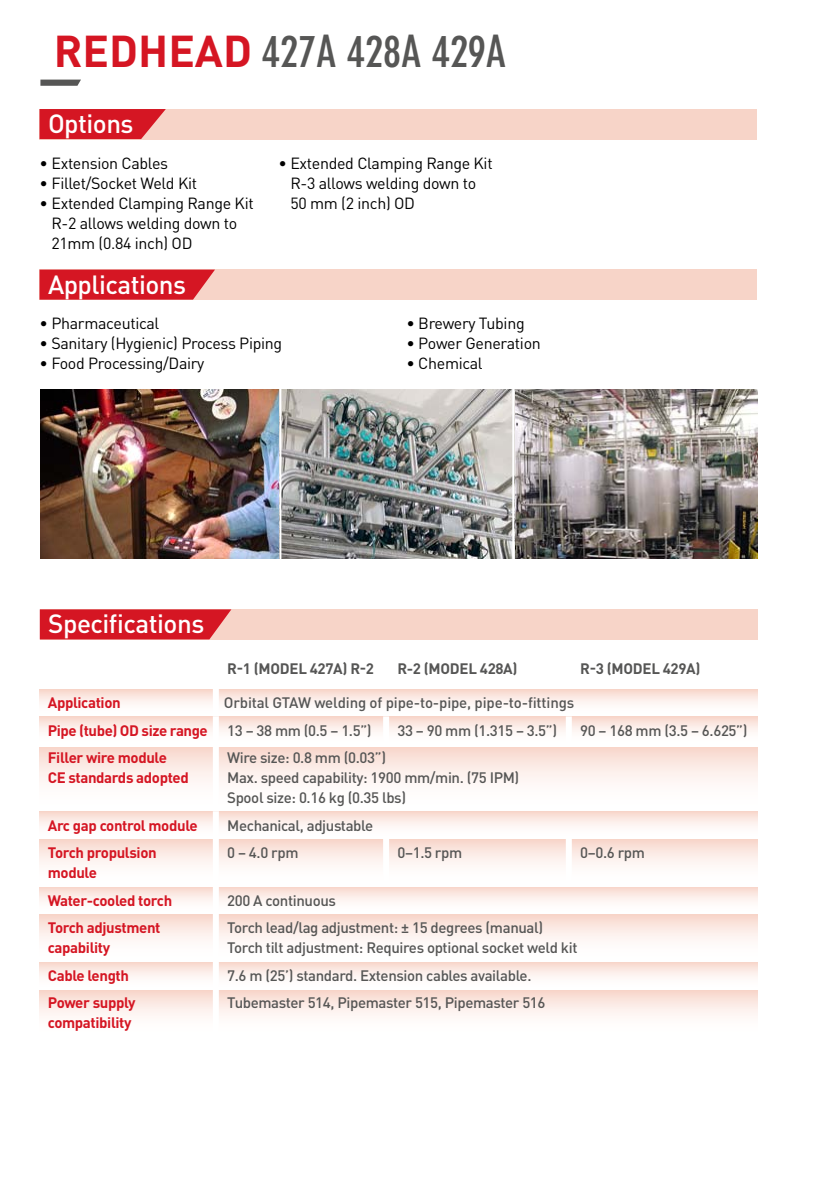
<style>
.page{position:relative;width:839px;height:1184px;background:#fff}
.page>*{position:absolute;margin:0;border:0;box-sizing:border-box;transform-origin:0 0}
.t1{font:700 condensed 44px "DIN Neuzeit Grotesk";color:#565655}
.t2{font:500 26px "DIN Pro";letter-spacing:-.02em;color:#fff}
.PLATTE_TEKST{font:16px/20px "DIN Pro";letter-spacing:-.02em;color:#000}
.t3{font:500 15px "DIN Pro";letter-spacing:-.025em;color:#565655}
.t4{font:700 15px/20px "DIN Pro";letter-spacing:-.025em;color:#d51623}
.t5{font:700 15px "DIN Pro";letter-spacing:-.015em;color:#565655}
.s1{font-family:"DIN Pro";font-stretch:normal;color:#d51623}
</style>
<div class="page">
<svg style="left:40px;top:80px;width:41px;height:6px"></svg>
<div style="left:40px;top:746px;width:717px;height:66px;background:linear-gradient(to bottom,#f9dcd2,#fff)"></div>
<div style="left:40px;top:811px;width:717px;height:28px;background:linear-gradient(to bottom,#f9ddd4,#fff)"></div>
<div style="left:40px;top:886px;width:717px;height:28px;background:linear-gradient(to bottom,#f8dcd2,#fff)"></div>
<svg style="left:40px;top:962px;width:717px;height:15px"></svg>
<div style="left:40px;top:839px;width:717px;height:47px;background:linear-gradient(to bottom,#f9dcd2,#fff)"></div>
<div style="left:40px;top:914px;width:717px;height:47px;background:linear-gradient(to bottom,#f9dbd1,#fff)"></div>
<div style="left:40px;top:990px;width:717px;height:47px;background:linear-gradient(to bottom,#f9dcd2,#fff)"></div>
<svg style="left:40px;top:689px;width:717px;height:15px"></svg>
<svg style="left:40px;top:716px;width:717px;height:16px"></svg>
<img style="left:514px;top:389px;width:243px;height:170px">
<div style="left:39px;top:269px;width:718px;height:30px;background:#f7d4c8"></div>
<svg style="left:39px;top:269px;width:176px;height:30px;background:#d72530"></svg>
<img style="left:40px;top:389px;width:471px;height:170px">
<div style="left:279px;top:385px;width:235px;height:177px;border:2px solid #fff"></div>
<div style="left:213px;top:688px;width:6px;height:28px;background:#fff"></div>
<div style="left:213px;top:716px;width:6px;height:27px;background:#fff"></div>
<div style="left:383px;top:716px;width:6px;height:27px;background:#fff"></div>
<div style="left:565px;top:716px;width:6px;height:27px;background:#fff"></div>
<div style="left:213px;top:743px;width:6px;height:68px;background:#fff"></div>
<div style="left:213px;top:811px;width:6px;height:27px;background:#fff"></div>
<div style="left:213px;top:838px;width:6px;height:48px;background:#fff"></div>
<div style="left:383px;top:838px;width:6px;height:48px;background:#fff"></div>
<div style="left:565px;top:838px;width:6px;height:48px;background:#fff"></div>
<div style="left:213px;top:886px;width:6px;height:27px;background:#fff"></div>
<div style="left:213px;top:913px;width:6px;height:48px;background:#fff"></div>
<div style="left:213px;top:961px;width:6px;height:27px;background:#fff"></div>
<div style="left:213px;top:988px;width:6px;height:48px;background:#fff"></div>
<div style="left:40px;top:609px;width:717px;height:30px;background:#f7d4c8"></div>
<svg style="left:40px;top:609px;width:191px;height:30px;background:#d7222d"></svg>
<div style="left:39px;top:109px;width:718px;height:30px;background:#f7d4c8"></div>
<svg style="left:39px;top:109px;width:127px;height:30px;background:#d82934"></svg>
<div style="left:31px;top:384px;width:735px;height:5px;background:#fff"></div>
<hr style="left:31px;top:559px;width:735px;height:4px;background:#fff">
<p class="t1" style="left:54px;top:26px;width:454px"><span class="s1">REDHEAD</span> 427A 428A 429A</p>
<p class="t2" style="left:48px;top:106px;width:87px">Options</p>
<p class="PLATTE_TEKST" style="left:39px;top:153px;width:130px">• Extension Cables</p>
<p class="PLATTE_TEKST" style="left:39px;top:173px;width:159px">• Fillet/Socket Weld Kit</p>
<p class="PLATTE_TEKST" style="left:51px;top:193px;width:204px;text-indent:-12px">• Extended Clamping Range Kit<br>R-2 allows welding down to<br>21mm (0.84 inch) OD</p>
<p class="t2" style="left:48px;top:266px;width:139px">Applications</p>
<p class="PLATTE_TEKST" style="left:290px;top:153px;width:204px;text-indent:-12px">• Extended Clamping Range Kit<br>R-3 allows welding down to<br>50 mm (2 inch) OD</p>
<p class="PLATTE_TEKST" style="left:40px;top:313px;width:121px">• Pharmaceutical</p>
<p class="PLATTE_TEKST" style="left:40px;top:333px;width:244px">• Sanitary (Hygienic) Process Piping</p>
<p class="PLATTE_TEKST" style="left:40px;top:353px;width:166px">• Food Processing/Dairy</p>
<p class="t2" style="left:48px;top:606px;width:157px">Specifications</p>
<p class="PLATTE_TEKST" style="left:406px;top:313px;width:120px">• Brewery Tubing</p>
<p class="PLATTE_TEKST" style="left:406px;top:333px;width:136px">• Power Generation</p>
<p class="PLATTE_TEKST" style="left:406px;top:353px;width:78px">• Chemical</p>
<p class="t5" style="left:227px;top:658px;width:148px">R-1 (MODEL 427A) R-2</p>
<p class="t5" style="left:397px;top:658px;width:122px">R-2 (MODEL 428A)</p>
<p class="t5" style="left:580px;top:658px;width:122px">R-3 (MODEL 429A)</p>
<p class="t4" style="left:48px;top:692px;width:74px">Application</p>
<p class="t3" style="left:224px;top:692px;width:352px">Orbital GTAW welding of pipe-to-pipe, pipe-to-fittings</p>
<p class="t4" style="left:48px;top:719px;width:161px">Pipe (tube) OD size range</p>
<p class="t3" style="left:227px;top:720px;width:146px">13 – 38 mm (0.5 – 1.5”)</p>
<p class="t3" style="left:397px;top:720px;width:161px">33 – 90 mm (1.315 – 3.5”)</p>
<p class="t3" style="left:580px;top:720px;width:169px">90 – 168 mm (3.5 – 6.625”)</p>
<p class="t4" style="left:48px;top:747px;width:121px">Filler wire module</p>
<p class="t4" style="left:48px;top:767px;width:142px">CE standards adopted</p>
<p class="t3" style="left:227px;top:747px;width:160px">Wire size: 0.8 mm (0.03”)</p>
<p class="t3" style="left:227px;top:767px;width:293px">Max. speed capability: 1900 mm/min. (75 IPM)</p>
<p class="t3" style="left:227px;top:787px;width:180px">Spool size: 0.16 kg (0.35 lbs)</p>
<p class="t4" style="left:48px;top:814px;width:151px">Arc gap control module</p>
<p class="t3" style="left:227px;top:815px;width:147px">Mechanical, adjustable</p>
<p class="t4" style="left:48px;top:842px;width:110px">Torch propulsion module</p>
<p class="t3" style="left:227px;top:842px;width:73px">0 – 4.0 rpm</p>
<p class="t3" style="left:397px;top:842px;width:66px">0–1.5 rpm</p>
<p class="t3" style="left:580px;top:842px;width:66px">0–0.6 rpm</p>
<p class="t4" style="left:48px;top:889px;width:126px">Water-cooled torch</p>
<p class="t3" style="left:227px;top:890px;width:110px">200 A continuous</p>
<p class="t4" style="left:48px;top:917px;width:114px">Torch adjustment capability</p>
<p class="t3" style="left:227px;top:917px;width:317px">Torch lead/lag adjustment: ± 15 degrees (manual)</p>
<p class="t3" style="left:227px;top:937px;width:351px">Torch tilt adjustment: Requires optional socket weld kit</p>
<p class="t4" style="left:48px;top:964px;width:83px">Cable length</p>
<p class="t3" style="left:227px;top:965px;width:306px">7.6 m (25’) standard. Extension cables available.</p>
<p class="t4" style="left:48px;top:992px;width:89px">Power supply compatibility</p>
<p class="t3" style="left:227px;top:992px;width:320px">Tubemaster 514, Pipemaster 515, Pipemaster 516</p>
</div>
